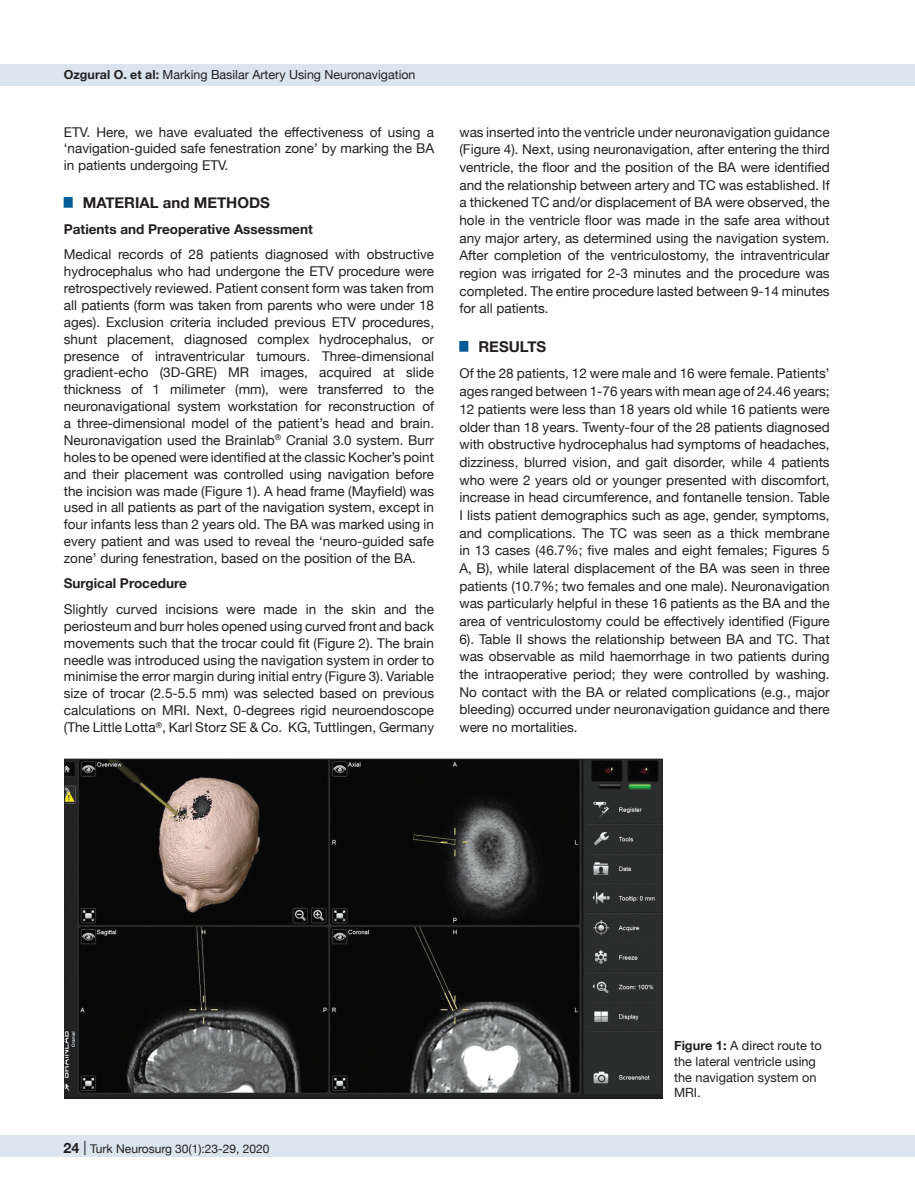
<style>
.page{position:relative;width:915px;height:1191px;background:#fff}
.page>*{position:absolute;margin:0;border:0;box-sizing:border-box;transform-origin:0 0}
.t1{font:700 15px "Helvetica Neue";color:#231f20}
.t2{font:13.5px/17.7px "Helvetica Neue";color:#231f20;text-align:justify}
.t3{font:700 13.5px "Helvetica Neue";color:#231f20}
.t4{font:12.75px/15.8px "Helvetica Neue";color:#231f20}
.t5{font:12.45px "Helvetica Neue";color:#231f20}
.t6{font:12px "Helvetica Neue";color:#231f20}
.s1{font-weight:700}
.s2{font-weight:700;font-size:14.25px}
.s3{font-size:14.25px}
</style>
<div class="page">
<div style="left:0;top:1135px;width:914px;height:22px;background:#dbe5f0"></div>
<div style="left:0;top:64px;width:914px;height:21px;background:#dbe5f0"></div>
<img style="left:66px;top:760px;width:594px;height:336px">
<p class="t5" style="left:64px;top:66px;width:353px"><span class="s1">Ozgural O. et al:</span> Marking Basilar Artery Using Neuronavigation</p>
<p class="t2" style="left:64px;top:124px;width:371px;line-height:16.8px">ETV. Here, we have evaluated the effectiveness of using a ‘navigation-guided safe fenestration zone’ by marking the BA in patients undergoing ETV.</p>
<p class="t1" style="left:64px;top:191px;width:207px"><sup>█</sup> MATERIAL and METHODS</p>
<p class="t3" style="left:64px;top:218px;width:250px">Patients and Preoperative Assessment</p>
<p class="t2" style="left:64px;top:247px;width:371px;line-height:16.8px">Medical records of 28 patients diagnosed with obstructive hydrocephalus who had undergone the ETV procedure were retrospectively reviewed. Patient consent form was taken from all patients (form was taken from parents who were under 18 ages). Exclusion criteria included previous ETV procedures, shunt placement, diagnosed complex hydrocephalus, or presence of intraventricular tumours. Three-dimensional gradient-echo (3D-GRE) MR images, acquired at slide thickness of 1 milimeter (mm), were transferred to the neuronavigational system workstation for reconstruction of a three-dimensional model of the patient’s head and brain.<br>Neuronavigation used the Brainlab<sup>®</sup> Cranial 3.0 system. Burr holes to be opened were identified at the classic Kocher’s point and their placement was controlled using navigation before the incision was made (Figure 1). A head frame (Mayfield) was used in all patients as part of the navigation system, except in four infants less than 2 years old. The BA was marked using in every patient and was used to reveal the ‘neuro-guided safe zone’ during fenestration, based on the position of the BA.</p>
<p class="t3" style="left:64px;top:573px;width:124px">Surgical Procedure</p>
<p class="t2" style="left:64px;top:601px;width:371px;line-height:16.8px">Slightly curved incisions were made in the skin and the periosteum and burr holes opened using curved front and back movements such that the trocar could fit (Figure 2). The brain needle was introduced using the navigation system in order to minimise the error margin during initial entry (Figure 3). Variable size of trocar (2.5-5.5 mm) was selected based on previous calculations on MRI. Next, 0-degrees rigid neuroendoscope (The Little Lotta<sup>®</sup>, Karl Storz SE &amp; Co. KG, Tuttlingen, Germany</p>
<p class="t2" style="left:459px;top:124px;width:371px">was inserted into the ventricle under neuronavigation guidance (Figure 4). Next, using neuronavigation, after entering the third ventricle, the floor and the position of the BA were identified and the relationship between artery and TC was established. If a thickened TC and/or displacement of BA were observed, the hole in the ventricle floor was made in the safe area without any major artery, as determined using the navigation system.<br>After completion of the ventriculostomy, the intraventricular region was irrigated for 2-3 minutes and the procedure was completed. The entire procedure lasted between 9-14 minutes for all patients.</p>
<p class="t1" style="left:459px;top:335px;width:88px"><sup>█</sup> RESULTS</p>
<p class="t2" style="left:459px;top:365px;width:371px">Of the 28 patients, 12 were male and 16 were female. Patients’ ages ranged between 1-76 years with mean age of 24.46 years; 12 patients were less than 18 years old while 16 patients were older than 18 years. Twenty-four of the 28 patients diagnosed with obstructive hydrocephalus had symptoms of headaches, dizziness, blurred vision, and gait disorder, while 4 patients who were 2 years old or younger presented with discomfort, increase in head circumference, and fontanelle tension. Table I lists patient demographics such as age, gender, symptoms, and complications. The TC was seen as a thick membrane in 13 cases (46.7%; five males and eight females; Figures 5<br>A, B), while lateral displacement of the BA was seen in three patients (10.7%; two females and one male). Neuronavigation was particularly helpful in these 16 patients as the BA and the area of ventriculostomy could be effectively identified (Figure 6). Table II shows the relationship between BA and TC. That was observable as mild haemorrhage in two patients during the intraoperative period; they were controlled by washing.<br>No contact with the BA or related complications (e.g., major bleeding) occurred under neuronavigation guidance and there were no mortalities.</p>
<p class="t6" style="left:64px;top:1140px;width:207px"><span class="s2">24</span> <span class="s3">|</span> Turk Neurosurg 30(1):23-29, 2020</p>
<p class="t4" style="left:674px;top:1038px;width:149px"><span class="s1">Figure 1:</span> A direct route to the lateral ventricle using the navigation system on<br>MRI.</p>
</div>
